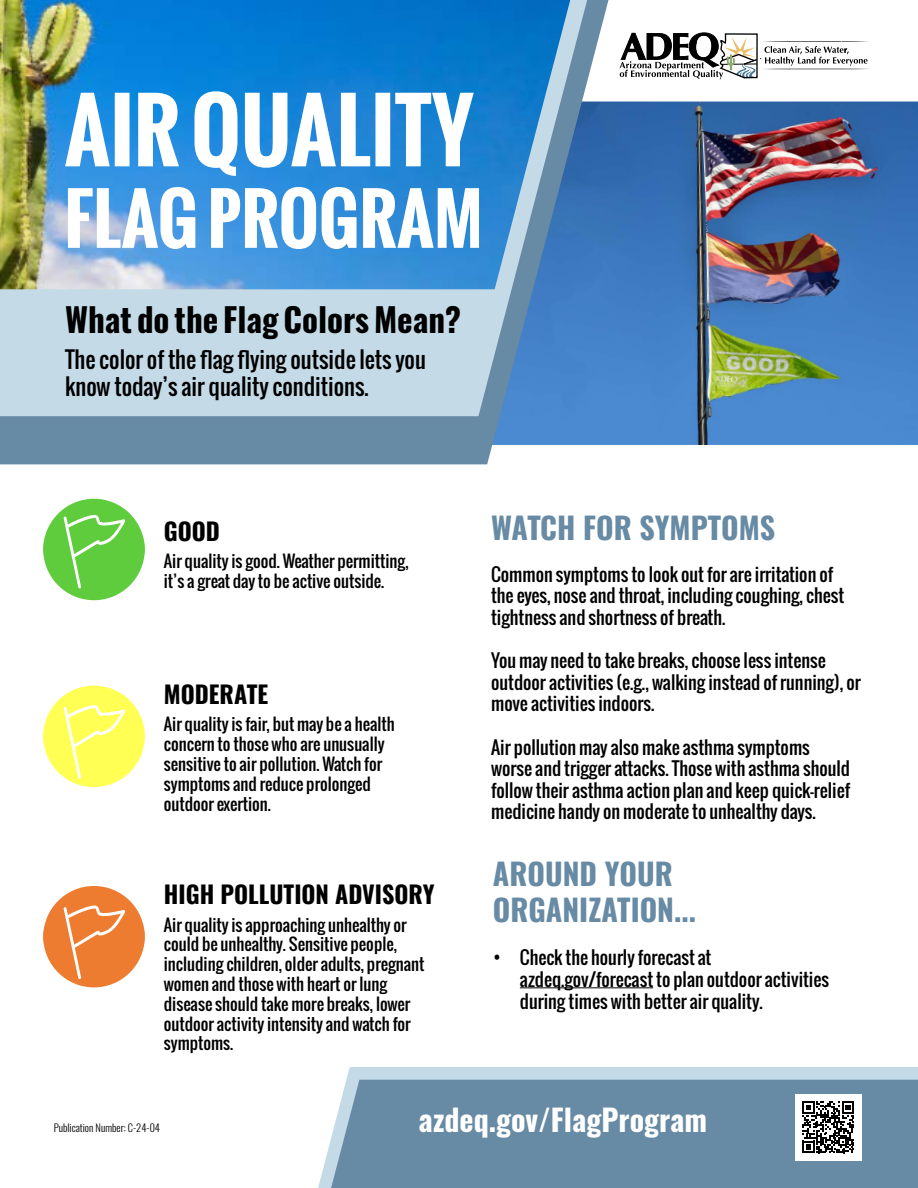
<style>
.page{position:relative;width:918px;height:1188px;background:#fff}
.page>*{position:absolute;margin:0;border:0;box-sizing:border-box;transform-origin:0 0}
.t1{font:700 33px "Oswald";color:#000}
.t2{font:700 30px/36px "Oswald";color:#678aa5}
.t3{font:700 30px "Oswald";color:#fff}
.t4{font:700 24px "Oswald";color:#000}
.t5{font:22.5px/27px "Oswald";color:#000}
.t6{font:18px/21.6px "Oswald";color:#000}
.t7{font:16.5px/19.8px "Oswald";color:#000}
.t8{font:300 10.5px "Oswald";color:#000}
</style>
<div class="page">
<img style="left:608px;top:102px;width:310px;height:343px">
<svg style="left:0;top:0;width:608px;height:464px;background:#6a91b4"></svg>
<svg style="left:0;top:0;width:587px;height:416px;background:#abc8de"></svg>
<svg style="left:318px;top:1067px;width:600px;height:121px;fill:#c4dbe7"></svg>
<div style="left:331px;top:1080px;width:587px;height:108px;background:#678aa5"></div>
<img style="left:0;top:0;width:570px;height:289px">
<svg style="left:68px;top:187px;width:411px;height:62px"></svg>
<svg style="left:65px;top:91px;width:409px;height:85px"></svg>
<hr style="left:520px;top:987px;width:133px;height:1px;background:#000">
<svg style="left:43px;top:499px;width:102px;height:101px"></svg>
<svg style="left:43px;top:686px;width:102px;height:101px"></svg>
<svg style="left:43px;top:886px;width:102px;height:101px"></svg>
<div style="left:795px;top:1094px;width:66px;height:66px;background:#fff"></div>
<svg style="left:802px;top:1101px;width:52px;height:52px"></svg>
<svg style="left:620px;top:32px;width:249px;height:47px"></svg>
<h1 class="t1" style="left:65px;top:303px;width:398px">What do the Flag Colors Mean?</h1>
<p class="t5" style="left:65px;top:346px;width:362px">The color of the flag flying outside lets you know today’s air quality conditions.</p>
<h3 class="t4" style="left:164px;top:519px;width:58px">GOOD</h3>
<p class="t7" style="left:164px;top:551px;width:246px">Air quality is good. Weather permitting, it’s a great day to be active outside.</p>
<h3 class="t4" style="left:164px;top:682px;width:106px">MODERATE</h3>
<p class="t7" style="left:164px;top:714px;width:232px">Air quality is fair, but may be a health concern to those who are unusually sensitive to air pollution. Watch for symptoms and reduce prolonged outdoor exertion.</p>
<h3 class="t4" style="left:164px;top:882px;width:272px">HIGH POLLUTION ADVISORY</h3>
<p class="t7" style="left:164px;top:914px;width:262px">Air quality is approaching unhealthy or could be unhealthy. Sensitive people, including children, older adults, pregnant women and those with heart or lung disease should take more breaks, lower outdoor activity intensity and watch for symptoms.</p>
<h2 class="t2" style="left:491px;top:512px;width:286px">WATCH FOR SYMPTOMS</h2>
<p class="t6" style="left:491px;top:563px;width:355px">Common symptoms to look out for are irritation of the eyes, nose and throat, including coughing, chest tightness and shortness of breath.</p>
<p class="t6" style="left:491px;top:649px;width:371px">You may need to take breaks, choose less intense outdoor activities (e.g., walking instead of running), or move activities indoors.</p>
<p class="t6" style="left:491px;top:736px;width:361px">Air pollution may also make asthma symptoms worse and trigger attacks. Those with asthma should follow their asthma action plan and keep quick-relief medicine handy on moderate to unhealthy days.</p>
<h2 class="t2" style="left:493px;top:858px;width:205px">AROUND YOUR<br>ORGANIZATION...</h2>
<p class="t6" style="left:520px;top:947px;width:311px;text-indent:-27px">• Check the hourly forecast at azdeq.gov/forecast to plan outdoor activities during times with better air quality.</p>
<p class="t8" style="left:54px;top:1119px;width:108px">Publication Number: C-24-04</p>
<h2 class="t3" style="left:418px;top:1104px;width:290px">azdeq.gov/FlagProgram</h2>
</div>
